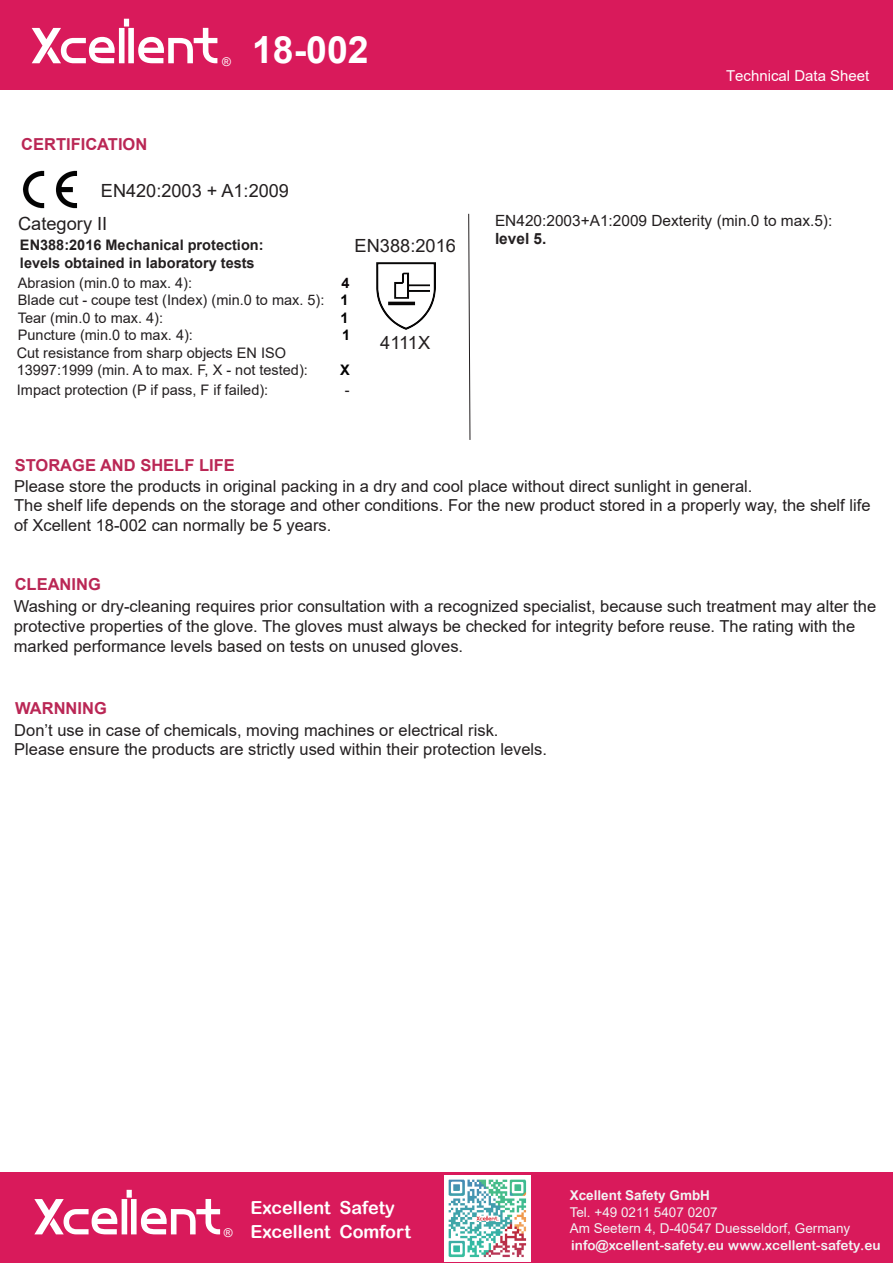
<style>
.page{position:relative;width:893px;height:1263px;background:#fff}
.page>*{position:absolute;margin:0;border:0;box-sizing:border-box;transform-origin:0 0}
.t1{font:700 37.5px "Arial";color:#fff}
.t2{font:18.15px "Arial";color:#231f20}
.t3{font:18px/24.8px "Arial Rounded MT Bold";color:#fff}
.t4{font:16.5px/19.8px "Arial";color:#231f20}
.t5{font:700 16.5px "Arial";color:#ba2755}
.t6{font:15.45px "Arial";color:#231f20}
.t7{font:700 15.45px "Arial";color:#231f20}
.t8{font:15px "Arial";color:#fff}
.t9{font:14.55px/17.4px "Arial";color:#231f20;text-align:justify}
.t10{font:700 14.55px/17.4px "Arial";color:#231f20}
.t11{font:700 14.55px "Arial";color:#030303}
.t12{font:13.5px/16.2px "Arial";color:#f2f3f4}
.t13{font:13.5px "Arial Rounded MT Bold";color:#f2f3f4}
.t14{font:700 13.5px "Arial";color:#f2f3f4}
.t15{font:12px "Arial";color:#fff}
.s1{font-weight:700;color:#090306}
.s2{font-weight:700;color:#030303}
</style>
<div class="page">
<div style="left:0;top:1173px;width:893px;height:90px;background:#d91a5b"></div>
<svg style="left:34px;top:1190px;width:186px;height:44px"></svg>
<img style="left:445px;top:1176px;width:85px;height:85px">
<div style="left:0;top:0;width:893px;height:89px;background:#d91a5b"></div>
<svg style="left:32px;top:19px;width:185px;height:44px"></svg>
<img style="left:376px;top:263px;width:59px;height:67px">
<img style="left:22px;top:170px;width:56px;height:39px">
<svg style="left:468px;top:213px;width:2px;height:227px"></svg>
<p class="t5" style="left:21px;top:132px;width:128px">CERTIFICATION</p>
<p class="t15" style="left:222px;top:54px;width:10px">®</p>
<h1 class="t1" style="left:252px;top:23px;width:118px">18-002</h1>
<p class="t2" style="left:101px;top:178px;width:190px">EN420:2003 + A1:2009</p>
<p class="t2" style="left:18px;top:211px;width:91px">Category II</p>
<p class="t2" style="left:355px;top:233px;width:103px">EN388:2016</p>
<p class="t10" style="left:20px;top:236px;width:245px">EN388:2016 Mechanical protection: levels obtained in laboratory tests</p>
<p class="t9" style="left:18px;top:274px;width:176px">Abrasion (min.0 to max. 4):</p>
<p class="t9" style="left:18px;top:274px;width:333px;text-indent:323px"><span class="s1">4<br></span>Blade cut - coupe test (Index) (min.0 to max. 5): <span class="s2">1<br></span>Tear (min.0 to max. 4):</p>
<p class="t11" style="left:341px;top:307px;width:10px">1</p>
<p class="t9" style="left:18px;top:326px;width:177px">Puncture (min.0 to max. 4):</p>
<p class="t11" style="left:342px;top:325px;width:10px">1</p>
<p class="t9" style="left:17px;top:344px;width:293px">Cut resistance from sharp objects EN ISO<br>13997:1999 (min. A to max. F, X - not tested):</p>
<p class="t11" style="left:340px;top:360px;width:11px">X</p>
<p class="t9" style="left:17px;top:381px;width:253px">Impact protection (P if pass, F if failed):</p>
<p class="t9" style="left:345px;top:381px;width:6px">-</p>
<p class="t2" style="left:380px;top:330px;width:52px">4111X</p>
<p class="t8" style="left:726px;top:65px;width:145px">Technical Data Sheet</p>
<p class="t6" style="left:495px;top:210px;width:339px">EN420:2003+A1:2009 Dexterity (min.0 to max.5):</p>
<p class="t7" style="left:495px;top:228px;width:53px">level 5.</p>
<p class="t5" style="left:15px;top:454px;width:222px">STORAGE AND SHELF LIFE</p>
<p class="t4" style="left:14px;top:476px;width:858px">Please store the products in original packing in a dry and cool place without direct sunlight in general.<br>The shelf life depends on the storage and other conditions. For the new product stored in a properly way, the shelf life of Xcellent 18-002 can normally be 5 years.</p>
<p class="t5" style="left:15px;top:572px;width:88px">CLEANING</p>
<p class="t4" style="left:14px;top:596px;width:864px">Washing or dry-cleaning requires prior consultation with a recognized specialist, because such treatment may alter the protective properties of the glove. The gloves must always be checked for integrity before reuse. The rating with the marked performance levels based on tests on unused gloves.</p>
<p class="t5" style="left:15px;top:696px;width:93px">WARNNING</p>
<p class="t4" style="left:14px;top:720px;width:534px">Don’t use in case of chemicals, moving machines or electrical risk.<br>Please ensure the products are strictly used within their protection levels.</p>
<p class="t15" style="left:224px;top:1225px;width:10px">®</p>
<p class="t3" style="left:250px;top:1195px;width:162px">Excellent Safety<br>Excellent Comfort</p>
<p class="t14" style="left:570px;top:1186px;width:142px">Xcellent Safety GmbH</p>
<p class="t12" style="left:570px;top:1203px;width:282px">Tel. +49 0211 5407 0207<br>Am Seetern 4, D-40547 Duesseldorf, Germany</p>
<p class="t13" style="left:571px;top:1237px;width:311px">info@xcellent-safety.eu www.xcellent-safety.eu</p>
</div>
